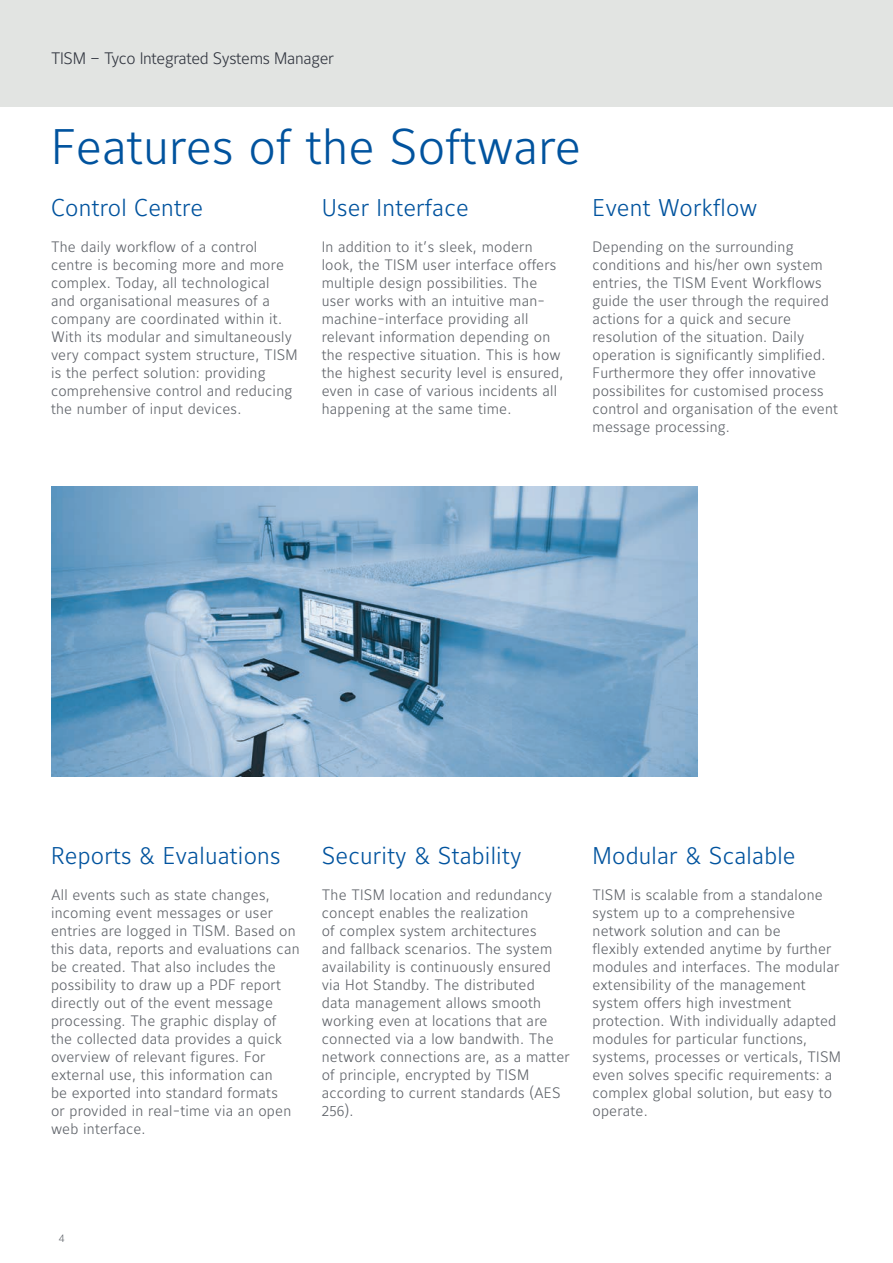
<style>
.page{position:relative;width:893px;height:1263px;background:#fff}
.page>*{position:absolute;margin:0;border:0;box-sizing:border-box;transform-origin:0 0}
.t1{font:300 49.5px "Maurea Jci Lf ML";letter-spacing:.005em;color:#01539e}
.t2{font:300 24px "Maurea Jci Lf ML";letter-spacing:.01em;color:#01539e}
.t3{font:300 16.5px "Maurea Jci Tf ML";letter-spacing:-.02em;color:#323640}
.t4{font:300 15px/18px "Maurea Jci Lf ML";letter-spacing:.015em;color:#5f6369}
.t5{font:10.5px "Maurea Light Tf";color:#5f6369}
</style>
<div class="page">
<div style="left:0;top:0;width:893px;height:106px;background:#e2e4e2"></div>
<img style="left:51px;top:487px;width:646px;height:289px">
<p class="t3" style="left:51px;top:48px;width:284px">TISM – Tyco Integrated Systems Manager</p>
<h1 class="t1" style="left:51px;top:117px;width:531px">Features of the Software</h1>
<h2 class="t2" style="left:51px;top:193px;width:153px">Control Centre</h2>
<p class="t4" style="left:51px;top:237px;width:248px">The daily workflow of a control centre is becoming more and more complex. Today, all technological<br>and organisational measures of a company are coordinated within it.<br>With its modular and simultaneously very compact system structure, TISM is the perfect solution: providing comprehensive control and reducing the number of input devices.</p>
<h2 class="t2" style="left:322px;top:193px;width:149px">User Interface</h2>
<p class="t4" style="left:322px;top:237px;width:243px">In addition to it’s sleek, modern look, the TISM user interface offers multiple design possibilities. The user works with an intuitive man&shy;machine-interface providing all relevant information depending on the respective situation. This is how the highest security level is ensured, even in case of various incidents all happening at the same time.</p>
<h2 class="t2" style="left:592px;top:193px;width:166px">Event Workflow</h2>
<p class="t4" style="left:592px;top:237px;width:247px">Depending on the surrounding conditions and his/her own system entries, the TISM Event Workflows guide the user through the required actions for a quick and secure resolution of the situation. Daily operation is significantly simplified.<br>Furthermore they offer innovative possibilites for customised process control and organisation of the event message processing.</p>
<h2 class="t2" style="left:51px;top:841px;width:231px">Reports &amp; Evaluations</h2>
<p class="t4" style="left:51px;top:885px;width:250px">All events such as state changes, incoming event messages or user entries are logged in TISM. Based on this data, reports and evaluations can be created. That also includes the possibility to draw up a PDF report directly out of the event message processing. The graphic display of the collected data provides a quick overview of relevant figures. For external use, this information can<br>be exported into standard formats<br>or provided in real-time via an open web interface.</p>
<h2 class="t2" style="left:322px;top:841px;width:201px">Security &amp; Stability</h2>
<p class="t4" style="left:322px;top:885px;width:249px">The TISM location and redundancy concept enables the realization<br>of complex system architectures<br>and fallback scenarios. The system availability is continuously ensured via Hot Standby. The distributed<br>data management allows smooth working even at locations that are connected via a low bandwith. The network connections are, as a matter of principle, encrypted by TISM according to current standards (AES<br>256).</p>
<h2 class="t2" style="left:592px;top:841px;width:205px">Modular &amp; Scalable</h2>
<p class="t4" style="left:592px;top:885px;width:250px">TISM is scalable from a standalone system up to a comprehensive network solution and can be<br>flexibly extended anytime by further modules and interfaces. The modular extensibility of the management system offers high investment protection. With individually adapted modules for particular functions, systems, processes or verticals, TISM even solves specific requirements: a complex global solution, but easy to operate.</p>
<p class="t5" style="left:59px;top:1233px;width:7px">4</p>
</div>
